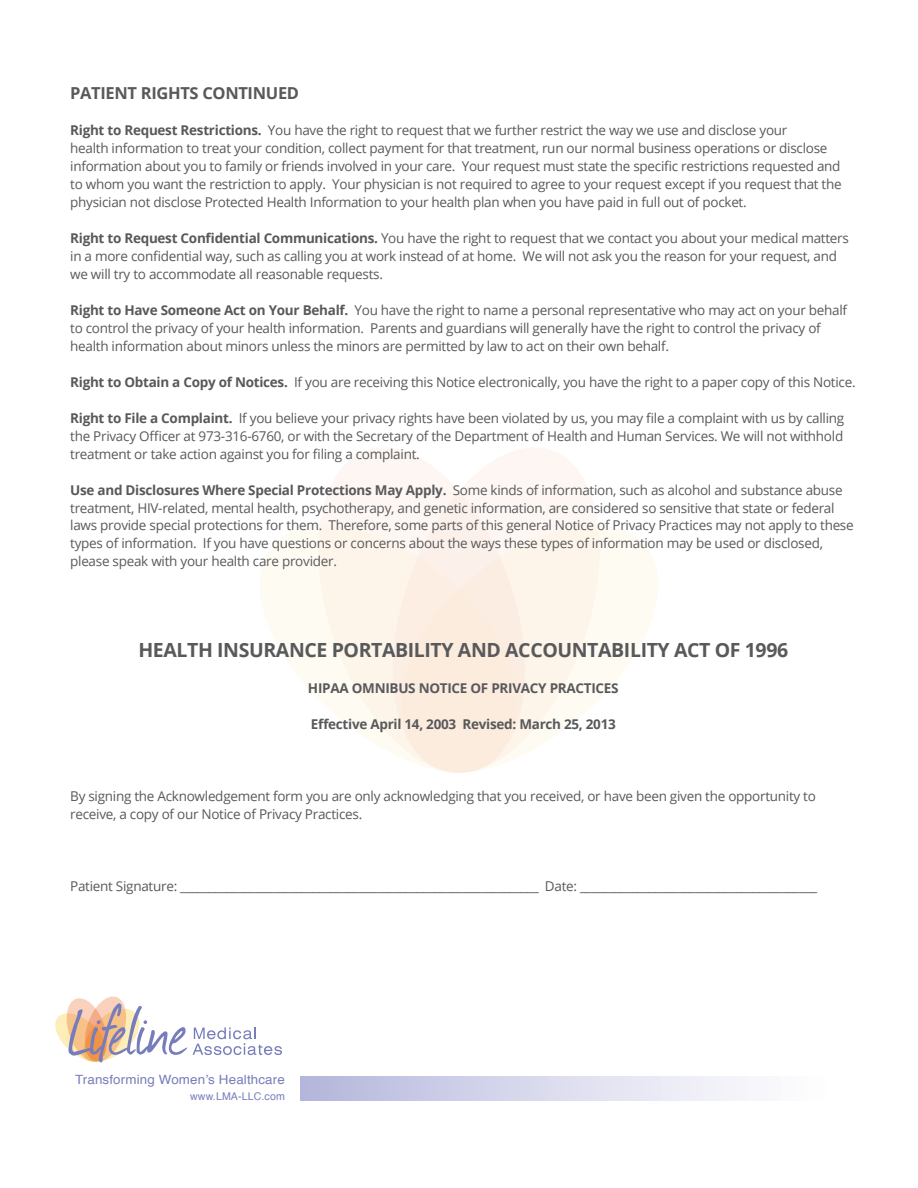
<style>
.page{position:relative;width:918px;height:1188px;background:#fff}
.page>*{position:absolute;margin:0;border:0;box-sizing:border-box;transform-origin:0 0}
.t1{font:700 19.5px "Open Sans";letter-spacing:-.02em;color:#58595b}
.t2{font:700 16.5px "Open Sans";letter-spacing:-.02em;color:#58595b}
.t3{font:13.5px/18px "Open Sans";letter-spacing:-.02em;color:#58595b}
.t4{font:700 13.5px "Open Sans";letter-spacing:-.02em;color:#58595b}
.t5{font:12.75px "Helvetica";letter-spacing:.01em;color:#787dba;scale:1.05 1}
.t6{font:10.65px "Helvetica";letter-spacing:.01em;color:#787dba}
.s1{font-weight:700}
</style>
<div class="page">
<svg style="left:320px;top:448px;width:73px;height:77px;fill:#fdf6f3"></svg>
<svg style="left:260px;top:525px;width:133px;height:229px;fill:#fefbf2"></svg>
<svg style="left:393px;top:448px;width:205px;height:310px;fill:#fdf6f3"></svg>
<svg style="left:402px;top:525px;width:256px;height:248px;fill:#fdf4ea"></svg>
<svg style="left:55px;top:996px;width:227px;height:67px"></svg>
<div style="left:300px;top:1076px;width:556px;height:24px;background:linear-gradient(to right,#b7b8dd,#fff)"></div>
<p class="t2" style="left:70px;top:81px;width:230px">PATIENT RIGHTS CONTINUED</p>
<p class="t3" style="left:70px;top:120px;width:773px"><span class="s1">Right to Request Restrictions.</span> You have the right to request that we further restrict the way we use and disclose your<br>health information to treat your condition, collect payment for that treatment, run our normal business operations or disclose information about you to family or friends involved in your care. Your request must state the specific restrictions requested and to whom you want the restriction to apply. Your physician is not required to agree to your request except if you request that the physician not disclose Protected Health Information to your health plan when you have paid in full out of pocket.</p>
<p class="t3" style="left:70px;top:228px;width:780px"><span class="s1">Right to Request Confidential Communications.</span> You have the right to request that we contact you about your medical matters in a more confidential way, such as calling you at work instead of at home. We will not ask you the reason for your request, and we will try to accommodate all reasonable requests.</p>
<p class="t3" style="left:70px;top:300px;width:778px"><span class="s1">Right to Have Someone Act on Your Behalf.</span> You have the right to name a personal representative who may act on your behalf to control the privacy of your health information. Parents and guardians will generally have the right to control the privacy of health information about minors unless the minors are permitted by law to act on their own behalf.</p>
<p class="t3" style="left:70px;top:372px;width:787px"><span class="s1">Right to Obtain a Copy of Notices.</span> If you are receiving this Notice electronically, you have the right to a paper copy of this Notice.</p>
<p class="t3" style="left:70px;top:408px;width:776px;text-align:justify"><span class="s1">Right to File a Complaint.</span> If you believe your privacy rights have been violated by us, you may file a complaint with us by calling the Privacy Officer at 973-316-6760, or with the Secretary of the Department of Health and Human Services. We will not withhold treatment or take action against you for filing a complaint.</p>
<p class="t3" style="left:70px;top:480px;width:785px"><span class="s1">Use and Disclosures Where Special Protections May Apply.</span> Some kinds of information, such as alcohol and substance abuse treatment, HIV-related, mental health, psychotherapy, and genetic information, are considered so sensitive that state or federal laws provide special protections for them. Therefore, some parts of this general Notice of Privacy Practices may not apply to these types of information. If you have questions or concerns about the ways these types of information may be used or disclosed, please speak with your health care provider.</p>
<h1 class="t1" style="left:138px;top:636px;width:651px">HEALTH INSURANCE PORTABILITY AND ACCOUNTABILITY ACT OF 1996</h1>
<p class="t4" style="left:308px;top:678px;width:312px">HIPAA OMNIBUS NOTICE OF PRIVACY PRACTICES</p>
<p class="t4" style="left:311px;top:714px;width:307px">Effective April 14, 2003 Revised: March 25, 2013</p>
<p class="t3" style="left:70px;top:786px;width:747px">By signing the Acknowledgement form you are only acknowledging that you received, or have been given the opportunity to receive, a copy of our Notice of Privacy Practices.</p>
<p class="t3" style="left:70px;top:876px;width:749px">Patient Signature: ______________________________________________________________ Date: _________________________________________</p>
<p class="t5" style="left:75px;top:1070px;width:201px">Transforming Women’s Healthcare</p>
<p class="t6" style="left:190px;top:1088px;width:96px">www.LMA-LLC.com</p>
</div>
